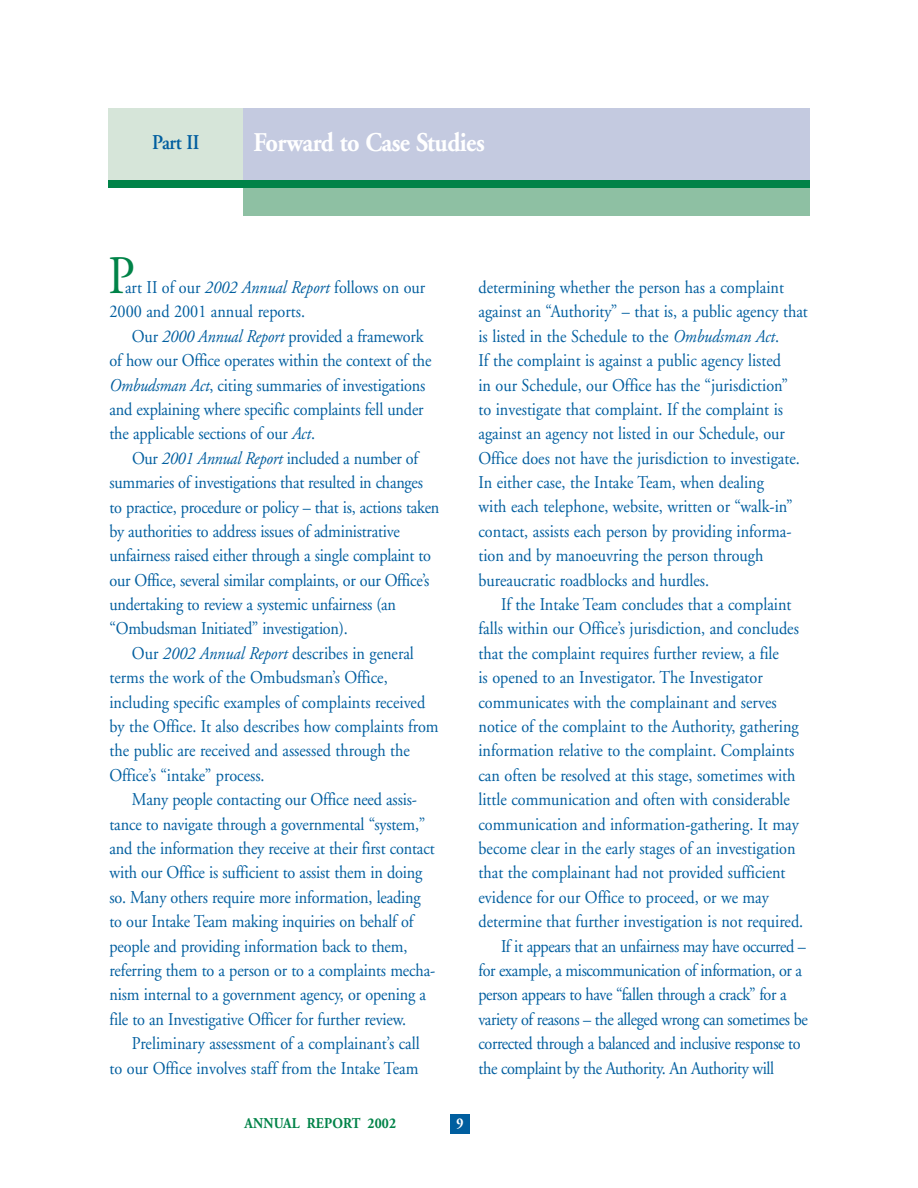
<style>
.page{position:relative;width:918px;height:1188px;background:#fff}
.page>*{position:absolute;margin:0;border:0;box-sizing:border-box;transform-origin:0 0}
.t1{font:54.15px "Adobe Garamond";color:#008348;scale:.9 1}
.t2{font:700 27px "Adobe Garamond";letter-spacing:-.02em;color:#fff;scale:.9 1}
.t3{font:600 21px "Adobe Garamond";letter-spacing:-.02em;color:#005e9f;scale:.9 1}
.t4{font:18px/24.5px "Adobe Garamond";color:#005e9f;scale:.9 1}
.t5{font:18px "Adobe Garamond";letter-spacing:-.025em;color:#005e9f;scale:.9 1}
.t6{font:700 15px "Adobe Garamond";letter-spacing:.015em;color:#008348;scale:.9 1}
.t7{font:700 15px "Adobe Garamond";color:#fff;scale:.9 1}
.s1{font-style:italic}
</style>
<div class="page">
<div style="left:450px;top:1114px;width:20px;height:19px;background:#005e9f"></div>
<div style="left:108px;top:108px;width:135px;height:72px;background:#d6e5d9"></div>
<div style="left:243px;top:108px;width:567px;height:72px;background:#c4cae0"></div>
<div style="left:243px;top:184px;width:567px;height:32px;background:#8ec0a3"></div>
<div style="left:108px;top:180px;width:702px;height:7px;background:#008348"></div>
<p class="t3" style="left:152px;top:134px;width:54px">Part II</p>
<h2 class="t2" style="left:254px;top:132px;width:258px">Forward to Case Studies</h2>
<h1 class="t1" style="left:108px;top:254px;width:31px">P</h1>
<p class="t4" style="left:109px;top:277px;width:352px;text-indent:16px">art II of our <span class="s1">2002 Annual Report</span> follows on our<br>2000 and 2001 annual reports.</p>
<p class="t4" style="left:109px;top:325px;width:359px;text-indent:23px">Our <span class="s1">2000 Annual Report</span> provided a framework of how our Office operates within the context of the <span class="s1">Ombudsman Act</span>, citing summaries of investigations and explaining where specific complaints fell under the applicable sections of our <span class="s1">Act</span>.</p>
<p class="t4" style="left:109px;top:447px;width:368px;text-indent:23px">Our <span class="s1">2001 Annual Report</span> included a number of summaries of investigations that resulted in changes to practice, procedure or policy – that is, actions taken by authorities to address issues of administrative unfairness raised either through a single complaint to our Office, several similar complaints, or our Office’s undertaking to review a systemic unfairness (an “Ombudsman Initiated” investigation).</p>
<p class="t4" style="left:109px;top:643px;width:367px;text-indent:23px">Our <span class="s1">2002 Annual Report</span> describes in general terms the work of the Ombudsman’s Office, including specific examples of complaints received by the Office. It also describes how complaints from the public are received and assessed through the Office’s “intake” process.</p>
<p class="t4" style="left:109px;top:789px;width:363px;text-indent:23px">Many people contacting our Office need assis&shy;tance to navigate through a governmental “system,” and the information they receive at their first contact with our Office is sufficient to assist them in doing so. Many others require more information, leading to our Intake Team making inquiries on behalf of people and providing information back to them, referring them to a person or to a complaints mecha&shy;nism internal to a government agency, or opening a file to an Investigative Officer for further review.</p>
<p class="t4" style="left:109px;top:1033px;width:346px;text-align:right">Preliminary assessment of a complainant’s call<br>to our Office involves staff from the Intake Team</p>
<p class="t4" style="left:478px;top:277px;width:368px">determining whether the person has a complaint against an “Authority” – that is, a public agency that is listed in the Schedule to the <span class="s1">Ombudsman Act</span>.<br>If the complaint is against a public agency listed<br>in our Schedule, our Office has the “jurisdiction”<br>to investigate that complaint. If the complaint is against an agency not listed in our Schedule, our Office does not have the jurisdiction to investigate.<br>In either case, the Intake Team, when dealing<br>with each telephone, website, written or “walk-in” contact, assists each person by providing informa&shy;tion and by manoeuvring the person through bureaucratic roadblocks and hurdles.</p>
<p class="t4" style="left:501px;top:594px;width:324px">If the Intake Team concludes that a complaint</p>
<p class="t4" style="left:479px;top:618px;width:358px">falls within our Office’s jurisdiction, and concludes</p>
<p class="t4" style="left:479px;top:643px;width:335px">that the complaint requires further review, a file</p>
<p class="t4" style="left:479px;top:667px;width:317px">is opened to an Investigator. The Investigator</p>
<p class="t4" style="left:479px;top:691px;width:333px">communicates with the complainant and serves</p>
<p class="t4" style="left:479px;top:716px;width:357px">notice of the complaint to the Authority, gathering</p>
<p class="t4" style="left:479px;top:740px;width:353px">information relative to the complaint. Complaints</p>
<p class="t4" style="left:479px;top:765px;width:354px">can often be resolved at this stage, sometimes with</p>
<p class="t4" style="left:479px;top:789px;width:347px">little communication and often with considerable</p>
<p class="t4" style="left:479px;top:813px;width:357px">communication and information-gathering. It may</p>
<p class="t4" style="left:479px;top:838px;width:354px">become clear in the early stages of an investigation</p>
<p class="t4" style="left:479px;top:862px;width:343px">that the complainant had not provided sufficient</p>
<p class="t4" style="left:479px;top:887px;width:324px">evidence for our Office to proceed, or we may</p>
<p class="t4" style="left:479px;top:911px;width:362px">determine that further investigation is not required.</p>
<p class="t5" style="left:501px;top:939px;width:340px">If it appears that an unfairness may have occurred –</p>
<p class="t5" style="left:479px;top:963px;width:361px">for example, a miscommunication of information, or a</p>
<p class="t5" style="left:479px;top:987px;width:344px">person appears to have “fallen through a crack” for a</p>
<p class="t5" style="left:479px;top:1012px;width:367px">variety of reasons – the alleged wrong can sometimes be</p>
<p class="t5" style="left:479px;top:1036px;width:360px">corrected through a balanced and inclusive response to</p>
<p class="t5" style="left:479px;top:1061px;width:330px">the complaint by the Authority. An Authority will</p>
<p class="t6" style="left:244px;top:1118px;width:170px">ANNUAL REPORT 2002</p>
<p class="t7" style="left:457px;top:1118px;width:9px">9</p>
</div>
